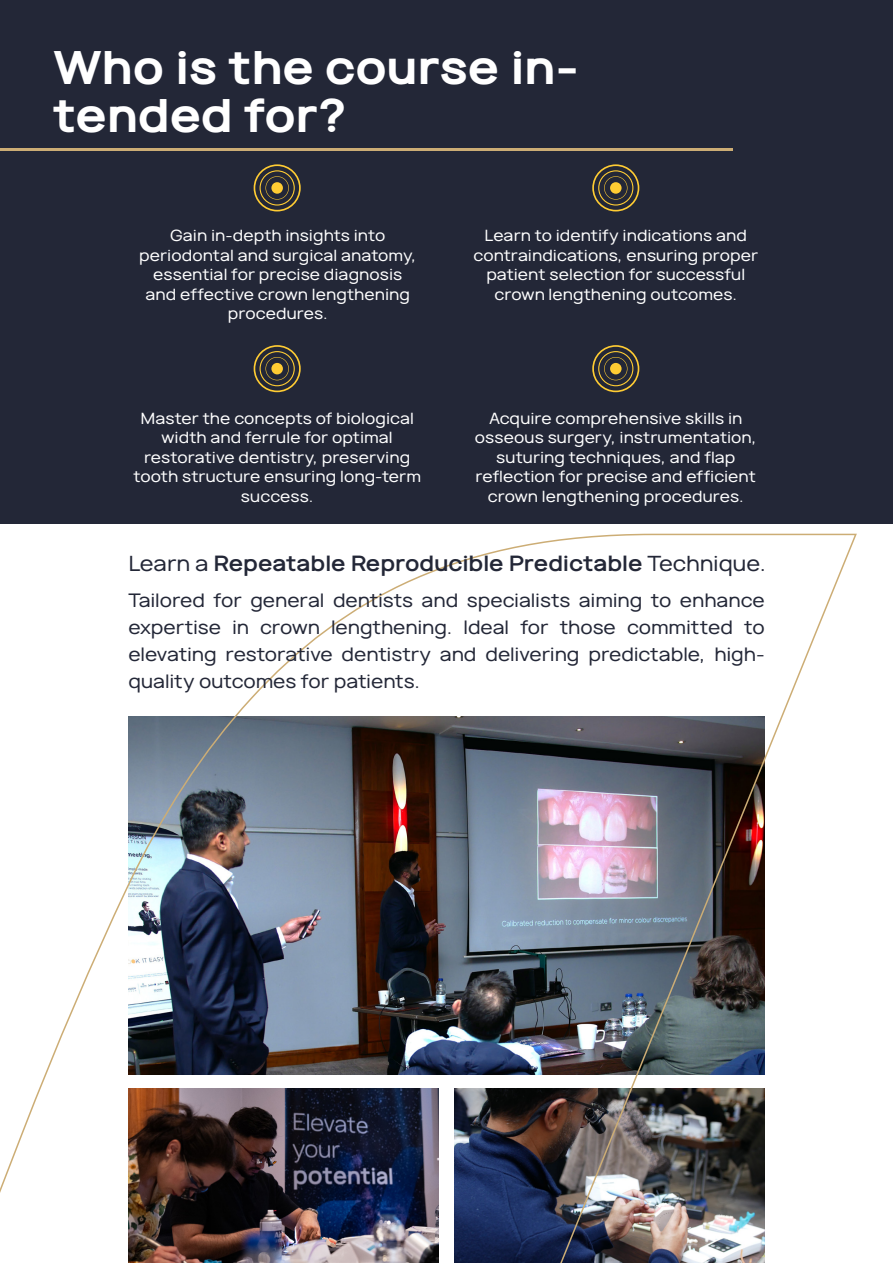
<style>
.page{position:relative;width:893px;height:1263px;background:#fff}
.page>*{position:absolute;margin:0;border:0;box-sizing:border-box;transform-origin:0 0}
.t1{font:800 43.05px/47.8px "Tyros Pro";letter-spacing:-.005em;color:#fff}
.t2{font:700 20.25px "Tyros Pro";color:#232737}
.t3{font:500 18px/27px "Tyros Pro";letter-spacing:-.005em;color:#232737;text-align:justify}
.t4{font:500 15px/19.5px "Tyros Pro";letter-spacing:.005em;color:#fff;text-align:center}
.s1{font-weight:500}
</style>
<div class="page">
<div style="left:1px;top:1px;width:892px;height:523px;background:#232737"></div>
<svg style="left:254px;top:345px;width:47px;height:47px"></svg>
<svg style="left:254px;top:164px;width:47px;height:47px"></svg>
<svg style="left:592px;top:345px;width:47px;height:47px"></svg>
<svg style="left:592px;top:164px;width:47px;height:47px"></svg>
<hr style="left:1px;top:148px;width:732px;height:3px;background:#ccad75">
<img style="left:0;top:533px;width:857px;height:730px">
<p class="t1" style="left:53px;top:47px;width:527px">Who is the course in&shy;tended for?</p>
<p class="t4" style="left:139px;top:227px;width:278px">Gain in-depth insights into periodontal and surgical anatomy, essential for precise diagnosis and effective crown lengthening procedures.</p>
<p class="t4" style="left:473px;top:227px;width:286px">Learn to identify indications and contraindications, ensuring proper patient selection for successful crown lengthening outcomes.</p>
<p class="t4" style="left:133px;top:409px;width:289px">Master the concepts of biological width and ferrule for optimal restorative dentistry, preserving tooth structure ensuring long-term success.</p>
<p class="t4" style="left:475px;top:409px;width:283px">Acquire comprehensive skills in osseous surgery, instrumentation, suturing techniques, and flap reflection for precise and efficient crown lengthening procedures.</p>
<p class="t2" style="left:128px;top:553px;width:639px"><span class="s1">Learn a</span> Repeatable Reproducible Predictable <span class="s1">Technique.</span></p>
<p class="t3" style="left:128px;top:588px;width:638px">Tailored for general dentists and specialists aiming to enhance expertise in crown lengthening. Ideal for those committed to elevating restorative dentistry and delivering predictable, high&shy;quality outcomes for patients.</p>
</div>
